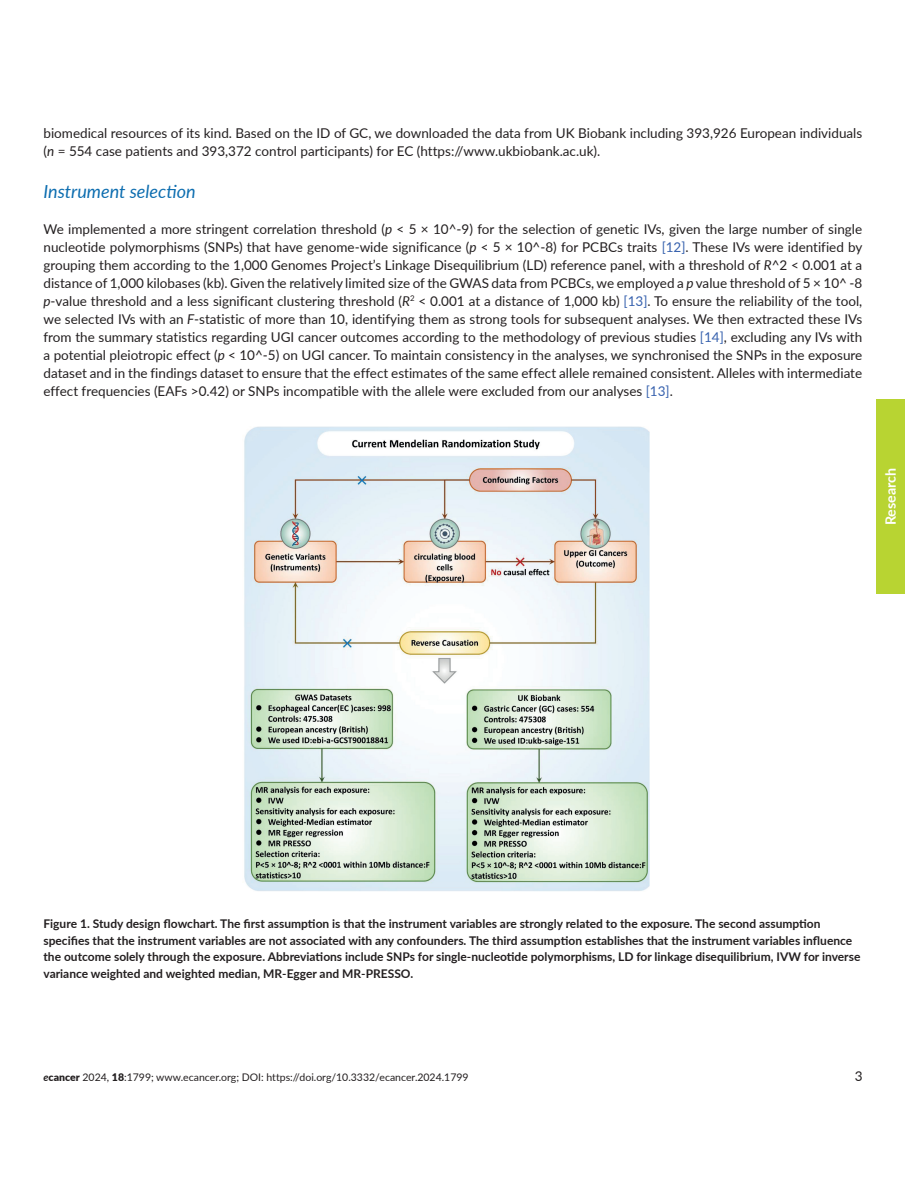
<style>
.page{position:relative;width:918px;height:1188px;background:#fff}
.page>*{position:absolute;margin:0;border:0;box-sizing:border-box;transform-origin:0 0}
.t1{font:italic 18px "Lato";color:#0e6eb0}
.t2{font:700 14.25px "Lato";color:#fff}
.t3{font:13.5px/18px "Lato";color:#231f20}
.t4{font:700 12px/16.5px "Lato";color:#231f20}
.t5{font:10.5px "Lato";color:#231f20}
.s1{font-style:italic}
.s2{color:#3862ae}
.s3{font-weight:700;font-style:italic}
.s4{font-weight:900}
</style>
<div class="page">
<div style="left:876px;top:399px;width:29px;height:195px;background:#b8d432"></div>
<img style="left:244px;top:427px;width:406px;height:464px">
<p class="t3" style="left:44px;top:123px;width:820px">biomedical resources of its kind. Based on the ID of GC, we downloaded the data from UK Biobank including 393,926 European individuals (<span class="s1">n</span> = 554 case patients and 393,372 control participants) for EC (https://www.ukbiobank.ac.uk).</p>
<h1 class="t1" style="left:44px;top:179px;width:154px">Instrument selection</h1>
<p class="t3" style="left:44px;top:219px;width:821px;text-align:justify">We implemented a more stringent correlation threshold (<span class="s1">p</span> &lt; 5 × 10^-9) for the selection of genetic IVs, given the large number of single nucleotide polymorphisms (SNPs) that have genome-wide significance (<span class="s1">p</span> &lt; 5 × 10^-8) for PCBCs traits <span class="s2">[12]</span>. These IVs were identified by grouping them according to the 1,000 Genomes Project’s Linkage Disequilibrium (LD) reference panel, with a threshold of <span class="s1">R</span>^2 &lt; 0.001 at a distance of 1,000 kilobases (kb). Given the relatively limited size of the GWAS data from PCBCs, we employed a <span class="s1">p</span> value threshold of 5 × 10^ -8 <span class="s1">p</span>-value threshold and a less significant clustering threshold (<span class="s1">R</span><sup>2</sup> &lt; 0.001 at a distance of 1,000 kb) <span class="s2">[13]</span>. To ensure the reliability of the tool, we selected IVs with an <span class="s1">F</span>-statistic of more than 10, identifying them as strong tools for subsequent analyses. We then extracted these IVs from the summary statistics regarding UGI cancer outcomes according to the methodology of previous studies <span class="s2">[14]</span>, excluding any IVs with a potential pleiotropic effect (<span class="s1">p</span> &lt; 10^-5) on UGI cancer. To maintain consistency in the analyses, we synchronised the SNPs in the exposure dataset and in the findings dataset to ensure that the effect estimates of the same effect allele remained consistent. Alleles with intermediate effect frequencies (EAFs &gt;0.42) or SNPs incompatible with the allele were excluded from our analyses <span class="s2">[13]</span>.</p>
<p class="t2" style="left:880px;top:525px;width:59px;rotate:-90deg">Research</p>
<p class="t4" style="left:44px;top:915px;width:818px">Figure 1. Study design flowchart. The first assumption is that the instrument variables are strongly related to the exposure. The second assumption specifies that the instrument variables are not associated with any confounders. The third assumption establishes that the instrument variables influence the outcome solely through the exposure. Abbreviations include SNPs for single-nucleotide polymorphisms, LD for linkage disequilibrium, IVW for inverse variance weighted and weighted median, MR-Egger and MR-PRESSO.</p>
<p class="t5" style="left:44px;top:1070px;width:427px"><span class="s3">e</span><span class="s4">cancer</span> 2024, <span class="s4">18</span>:1799; www.ecancer.org; DOI: https://doi.org/10.3332/ecancer.2024.1799</p>
<p class="t3" style="left:855px;top:1067px;width:9px">3</p>
</div>
